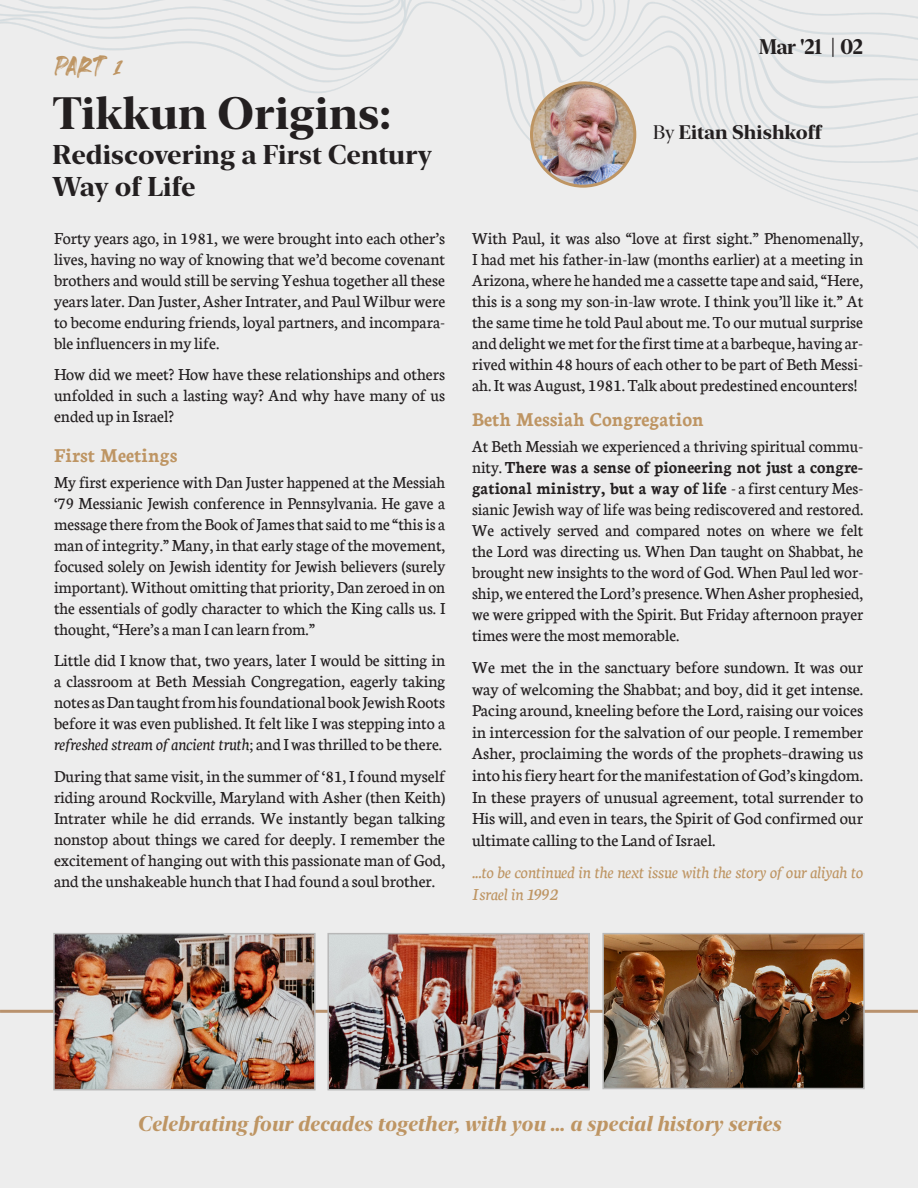
<style>
.page{position:relative;width:918px;height:1188px;background:#ededed}
.page>*{position:absolute;margin:0;border:0;box-sizing:border-box;transform-origin:0 0}
.t1{font:700 45px "New York Extra Large";color:#231f20}
.t2{font:37.5px "Heaters";color:#be9563}
.t3{font:27px "New York";color:#231f20}
.t4{font:italic 21px "New York";color:#be9563}
.t5{font:700 21px "Neuton";color:#be9563;scale:.96 1}
.t6{font:700 21px "New York Extra Large";letter-spacing:-.03em;color:#231f20;scale:.95 1}
.t7{font:700 19.5px "New York Extra Large";color:#231f20}
.t8{font:18px/21px "Neuton";color:#231f20;text-align:justify}
.t9{font:18px/21px "Neuton";color:#231f20;text-align:justify;scale:.96 1}
.t10{font:italic 18px/21.6px "Neuton";color:#be9563}
.s1{font-family:"Oceania"}
.s2{font-style:italic}
.s3{font-weight:400}
.s4{font-weight:700}
</style>
<div class="page">
<img style="left:0;top:0;width:918px;height:249px">
<hr style="left:0;top:1010px;width:918px;height:3px;background:#b9926d">
<img style="left:532px;top:83px;width:103px;height:103px;border-radius:52px">
<div style="left:530px;top:81px;width:106px;height:107px;border:3px solid #be9563;border-radius:50%"></div>
<img style="left:605px;top:936px;width:257px;height:150px">
<div style="left:602px;top:933px;width:263px;height:156px;border:2px solid #b8b8b8"></div>
<img style="left:56px;top:936px;width:257px;height:151px">
<div style="left:53px;top:933px;width:263px;height:157px;border:2px solid #b8b8b8"></div>
<img style="left:330px;top:936px;width:257px;height:151px">
<div style="left:327px;top:933px;width:263px;height:157px;border:2px solid #b8b8b8"></div>
<p class="t2" style="left:54px;top:51px;width:70px">PART <span class="s1">1</span></p>
<p class="t1" style="left:52px;top:85px;width:340px">Tikkun Origins:</p>
<p class="t3" style="left:52px;top:138px;width:381px">Rediscovering a First Century</p>
<p class="t3" style="left:52px;top:170px;width:145px">Way of Life</p>
<p class="t8" style="left:54px;top:228px;width:393px">Forty years ago, in 1981, we were brought into each other’s lives, having no way of knowing that we’d become covenant brothers and would still be serving Yeshua together all these years later. Dan Juster, Asher Intrater, and Paul Wilbur were to become enduring friends, loyal partners, and incompara&shy;ble influencers in my life.</p>
<p class="t8" style="left:54px;top:364px;width:393px">How did we meet? How have these relationships and others unfolded in such a lasting way? And why have many of us ended up in Israel?</p>
<p class="t5" style="left:54px;top:444px;width:130px">First Meetings</p>
<p class="t9" style="left:54px;top:472px;width:409px">My first experience with Dan Juster happened at the Messiah ‘79 Messianic Jewish conference in Pennsylvania. He gave a message there from the Book of James that said to me “this is a man of integrity.” Many, in that early stage of the movement, focused solely on Jewish identity for Jewish believers (surely important). Without omitting that priority, Dan zeroed in on the essentials of godly character to which the King calls us. I thought, “Here’s a man I can learn from.”</p>
<p class="t8" style="left:54px;top:650px;width:393px">Little did I know that, two years, later I would be sitting in a classroom at Beth Messiah Congregation, eagerly taking notes as Dan taught from his foundational book Jewish Roots before it was even published. It felt like I was stepping into a <span class="s2">refreshed stream of ancient truth</span>; and I was thrilled to be there.</p>
<p class="t8" style="left:54px;top:766px;width:393px">During that same visit, in the summer of ‘81, I found myself riding around Rockville, Maryland with Asher (then Keith)<br>Intrater while he did errands. We instantly began talking nonstop about things we cared for deeply. I remember the excitement of hanging out with this passionate man of God, and the unshakeable hunch that I had found a soul brother.</p>
<p class="t6" style="left:759px;top:33px;width:111px">Mar '21 | 02</p>
<p class="t7" style="left:653px;top:120px;width:171px"><span class="s3">By</span> Eitan Shishkoff</p>
<p class="t8" style="left:472px;top:228px;width:393px">With Paul, it was also “love at first sight.” Phenomenally, I had met his father-in-law (months earlier) at a meeting in Arizona, where he handed me a cassette tape and said, “Here, this is a song my son-in-law wrote. I think you’ll like it.” At the same time he told Paul about me. To our mutual surprise and delight we met for the first time at a barbeque, having ar&shy;rived within 48 hours of each other to be part of Beth Messi&shy;ah. It was August, 1981. Talk about predestined encounters!</p>
<p class="t5" style="left:472px;top:408px;width:243px">Beth Messiah Congregation</p>
<p class="t9" style="left:472px;top:436px;width:409px">At Beth Messiah we experienced a thriving spiritual commu&shy;nity. <span class="s4">There was a sense of pioneering not just a congre&shy;gational ministry, but a way of life</span> - a first century Mes&shy;sianic Jewish way of life was being rediscovered and restored.<br>We actively served and compared notes on where we felt the Lord was directing us. When Dan taught on Shabbat, he brought new insights to the word of God. When Paul led wor&shy;ship, we entered the Lord’s presence. When Asher prophesied, we were gripped with the Spirit. But Friday afternoon prayer times were the most memorable.</p>
<p class="t8" style="left:472px;top:657px;width:393px;line-height:21.6px">We met the in the sanctuary before sundown. It was our way of welcoming the Shabbat; and boy, did it get intense.<br>Pacing around, kneeling before the Lord, raising our voices in intercession for the salvation of our people. I remember Asher, proclaiming the words of the prophets–drawing us into his fiery heart for the manifestation of God’s kingdom.<br>In these prayers of unusual agreement, total surrender to His will, and even in tears, the Spirit of God confirmed our ultimate calling to the Land of Israel.</p>
<p class="t10" style="left:472px;top:861px;width:393px">...to be continued in the next issue with the story of our aliyah to<br>Israel in 1992</p>
<p class="t4" style="left:137px;top:1111px;width:645px">Celebrating four decades together, with you … a special history series</p>
</div>
